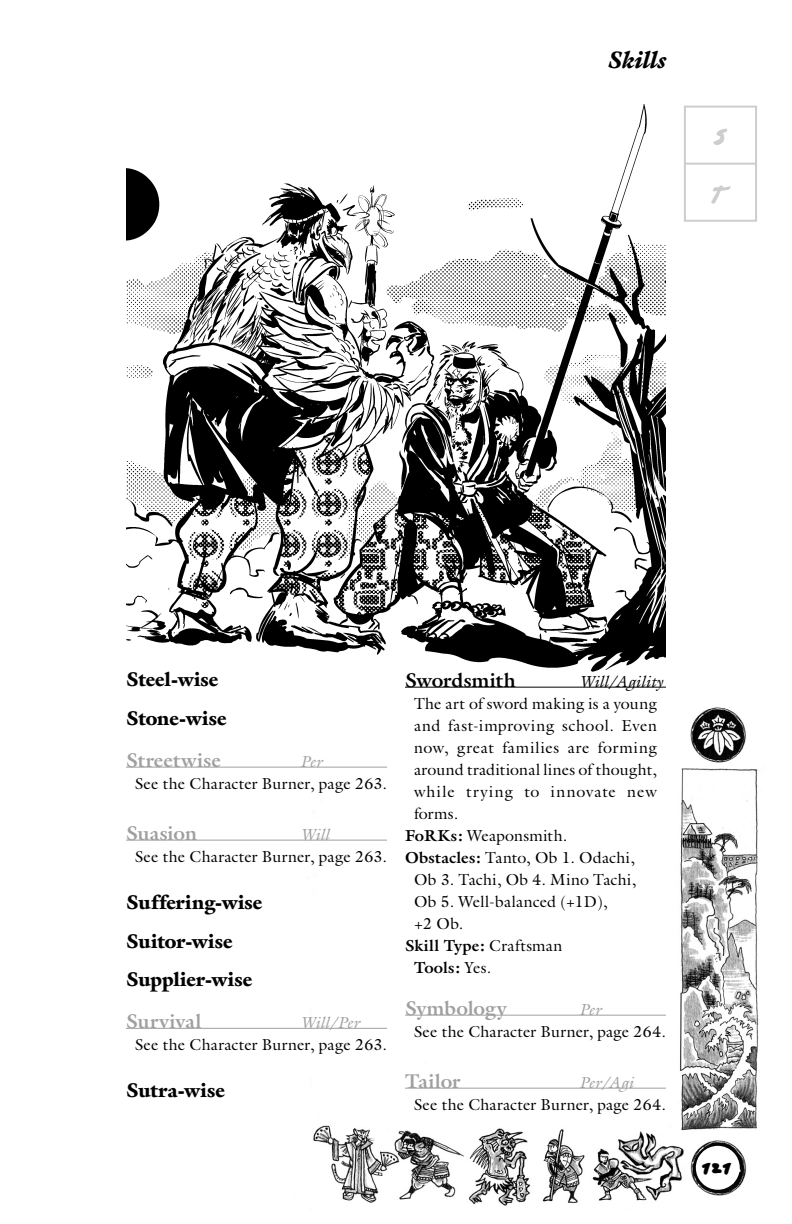
<style>
.page{position:relative;width:792px;height:1224px;background:#fff}
.page>*{position:absolute;margin:0;border:0;box-sizing:border-box;transform-origin:0 0}
.t1{font:italic 900 24px "Galliard";color:#000}
.t2{font:900 20px/38.4px "Galliard";color:#000}
.t3{font:700 20px "Galliard";color:#9f9f9f}
.t4{font:700 20px "Galliard";letter-spacing:-.005em;color:#000}
.t5{font:700 20px "Galliard";letter-spacing:.02em;color:#9f9f9f}
.t6{font:18px "Japanese Brush";color:#000}
.t7{font:18px "Japanese Brush";color:#cdcdcd}
.t8{font:16px "Galliard";letter-spacing:.015em;color:#000}
.t9{font:700 16px "Galliard";letter-spacing:.015em;color:#000}
.t10{font:16px "Galliard";letter-spacing:.045em;color:#000}
.t11{font:italic 16px "Galliard";letter-spacing:.01em;color:#9f9f9f}
.t12{font:16px "Galliard";letter-spacing:.065em;color:#000}
.t13{font:italic 16px "Galliard";letter-spacing:.01em;color:#000}
.s1{font-weight:700}
.s2{font-weight:400}
</style>
<div class="page">
<img style="left:266px;top:671px;width:494px;height:535px">
<div style="left:696px;top:1146px;width:44px;height:44px;background:#fff;border-radius:50%"></div>
<hr style="left:126px;top:767px;width:261px;height:1px;background:#9f9f9f">
<hr style="left:126px;top:840px;width:261px;height:1px;background:#9f9f9f">
<hr style="left:126px;top:1028px;width:261px;height:1px;background:#9f9f9f">
<hr style="left:405px;top:687px;width:261px;height:1px;background:#000">
<hr style="left:405px;top:1015px;width:261px;height:1px;background:#9f9f9f">
<hr style="left:405px;top:1088px;width:261px;height:1px;background:#9f9f9f">
<hr style="left:684px;top:106px;width:73px;height:2px;background:#cdcdcd">
<hr style="left:684px;top:108px;width:2px;height:55px;background:#cdcdcd">
<hr style="left:755px;top:108px;width:2px;height:55px;background:#cdcdcd">
<hr style="left:684px;top:163px;width:73px;height:2px;background:#cdcdcd">
<hr style="left:684px;top:165px;width:2px;height:55px;background:#cdcdcd">
<hr style="left:755px;top:165px;width:2px;height:55px;background:#cdcdcd">
<hr style="left:684px;top:220px;width:73px;height:2px;background:#cdcdcd">
<img style="left:126px;top:104px;width:540px;height:567px">
<h1 class="t1" style="left:608px;top:50px;width:59px">Skills</h1>
<p class="t7" style="left:712px;top:126px;width:18px">S</p>
<p class="t7" style="left:712px;top:183px;width:19px">T</p>
<p class="t2" style="left:126px;top:663px;width:102px">Steel-wise<br>Stone-wise</p>
<p class="t3" style="left:126px;top:752px;width:96px">Streetwise</p>
<p class="t11" style="left:300px;top:755px;width:24px">Per</p>
<p class="t8" style="left:135px;top:777px;width:253px">See the Character Burner, page 263.</p>
<p class="t3" style="left:126px;top:825px;width:73px">Suasion</p>
<p class="t11" style="left:300px;top:828px;width:31px">Will</p>
<p class="t8" style="left:135px;top:850px;width:253px">See the Character Burner, page 263.</p>
<p class="t2" style="left:126px;top:886px;width:138px">Suffering-wise<br>Suitor-wise<br>Supplier-wise</p>
<p class="t5" style="left:126px;top:1014px;width:77px">Survival</p>
<p class="t11" style="left:300px;top:1017px;width:61px">Will/Per</p>
<p class="t8" style="left:135px;top:1039px;width:253px">See the Character Burner, page 263.</p>
<p class="t2" style="left:126px;top:1074px;width:100px">Sutra-wise</p>
<p class="t4" style="left:405px;top:673px;width:112px">Swordsmith</p>
<p class="t13" style="left:579px;top:675px;width:85px">Will/Agility</p>
<p class="t8" style="left:414px;top:697px;width:245px">The art of sword making is a young</p>
<p class="t8" style="left:414px;top:719px;width:245px">and fast-improving school. Even</p>
<p class="t10" style="left:414px;top:741px;width:245px">now, great families are forming</p>
<p class="t8" style="left:414px;top:763px;width:245px">around traditional lines of thought,</p>
<p class="t12" style="left:414px;top:785px;width:245px">while trying to innovate new</p>
<p class="t8" style="left:414px;top:807px;width:46px">forms.</p>
<p class="t8" style="left:405px;top:829px;width:164px"><span class="s1">FoRKs:</span> Weaponsmith.</p>
<p class="t8" style="left:405px;top:851px;width:231px"><span class="s1">Obstacles:</span> Tanto, Ob 1. Odachi,</p>
<p class="t8" style="left:414px;top:873px;width:224px">Ob 3. Tachi, Ob 4. Mino Tachi,</p>
<p class="t8" style="left:414px;top:895px;width:195px">Ob 5. Well-balanced (+1D),</p>
<p class="t8" style="left:414px;top:917px;width:51px">+2 Ob.</p>
<p class="t9" style="left:405px;top:939px;width:159px">Skill Type: <span class="s2">Craftsman</span></p>
<p class="t9" style="left:414px;top:961px;width:79px">Tools: <span class="s2">Yes.</span></p>
<p class="t3" style="left:405px;top:1001px;width:103px">Symbology</p>
<p class="t11" style="left:579px;top:1003px;width:24px">Per</p>
<p class="t8" style="left:414px;top:1025px;width:253px">See the Character Burner, page 264.</p>
<p class="t3" style="left:405px;top:1074px;width:57px">Tailor</p>
<p class="t11" style="left:579px;top:1076px;width:56px">Per/Agi</p>
<p class="t8" style="left:414px;top:1098px;width:253px">See the Character Burner, page 264.</p>
<p class="t6" style="left:701px;top:1155px;width:33px">121</p>
</div>
